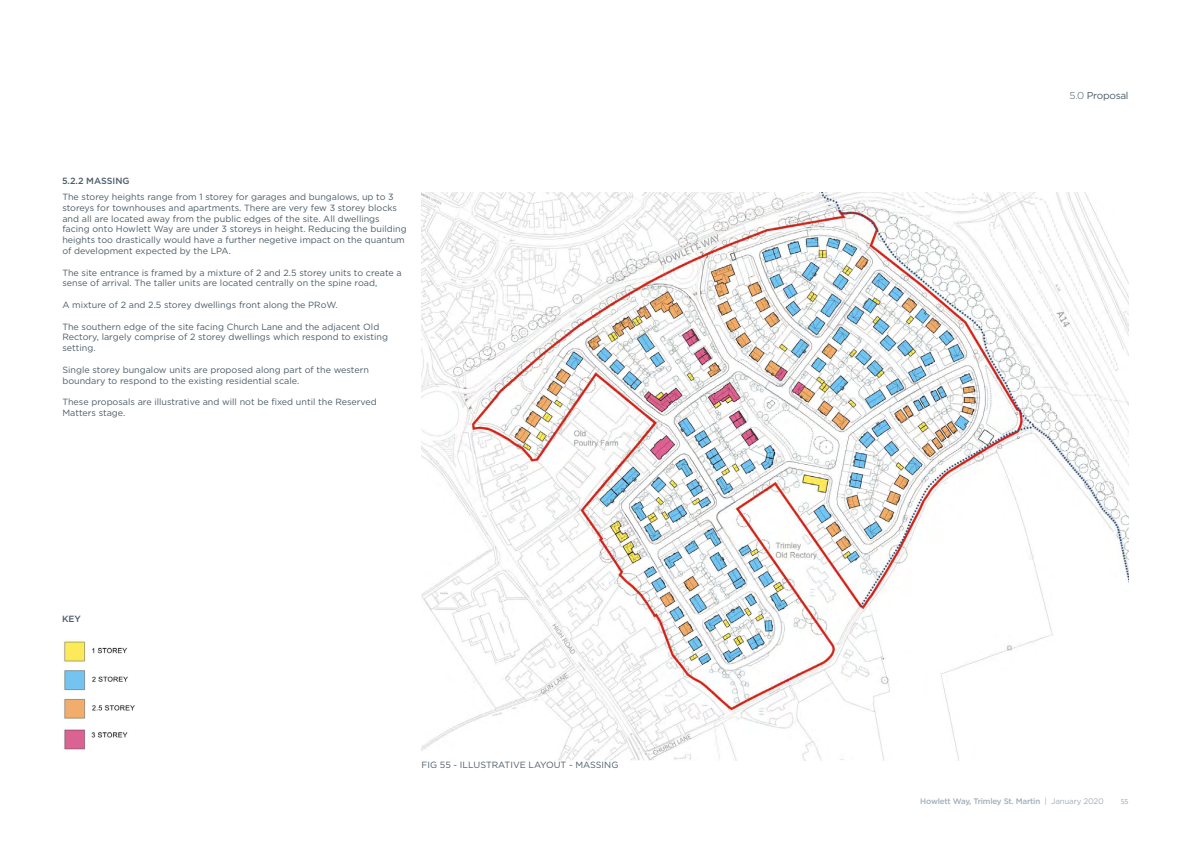
<style>
.page{position:relative;width:1191px;height:842px;background:#fff}
.page>*{position:absolute;margin:0;border:0;box-sizing:border-box;transform-origin:0 0}
.t1{font:10px "Gotham";letter-spacing:-.025em;color:#4b5c67}
.t2{font:9px/10.8px "Gotham";color:#4b5c67}
.t3{font:500 9px "Gotham";color:#4b5c67}
.t4{font:500 8px "Gotham";letter-spacing:-.025em;color:#a1aeb8}
.t5{font:8px "Calibri";color:#a1aeb8}
.s1{font-weight:300}
.s2{font-weight:400}
</style>
<div class="page">
<img style="left:421px;top:193px;width:707px;height:567px">
<img style="left:63px;top:641px;width:72px;height:109px">
<p class="t3" style="left:62px;top:175px;width:69px">5.2.2 MASSING</p>
<p class="t2" style="left:62px;top:191px;width:346px">The storey heights range from 1 storey for garages and bungalows, up to 3 storeys for townhouses and apartments. There are very few 3 storey blocks and all are located away from the public edges of the site. All dwellings facing onto Howlett Way are under 3 storeys in height. Reducing the building heights too drastically would have a further negetive impact on the quantum of development expected by the LPA.</p>
<p class="t2" style="left:62px;top:267px;width:341px">The site entrance is framed by a mixture of 2 and 2.5 storey units to create a sense of arrival. The taller units are located centrally on the spine road,</p>
<p class="t2" style="left:62px;top:299px;width:277px">A mixture of 2 and 2.5 storey dwellings front along the PRoW.</p>
<p class="t2" style="left:62px;top:321px;width:327px">The southern edge of the site facing Church Lane and the adjacent Old<br>Rectory, largely comprise of 2 storey dwellings which respond to existing setting.</p>
<p class="t2" style="left:62px;top:364px;width:308px">Single storey bungalow units are proposed along part of the western boundary to respond to the existing residential scale.</p>
<p class="t2" style="left:62px;top:396px;width:316px">These proposals are illustrative and will not be fixed until the Reserved<br>Matters stage.</p>
<p class="t3" style="left:62px;top:613px;width:21px">KEY</p>
<p class="t2" style="left:421px;top:759px;width:198px">FIG 55 - ILLUSTRATIVE LAYOUT - MASSING</p>
<p class="t1" style="left:1069px;top:89px;width:60px"><span class="s1">5.0</span> Proposal</p>
<p class="t4" style="left:920px;top:796px;width:185px">Howlett Way, Trimley St. Martin <span class="s2">| January 2020</span></p>
<p class="t5" style="left:1120px;top:796px;width:9px">55</p>
</div>
